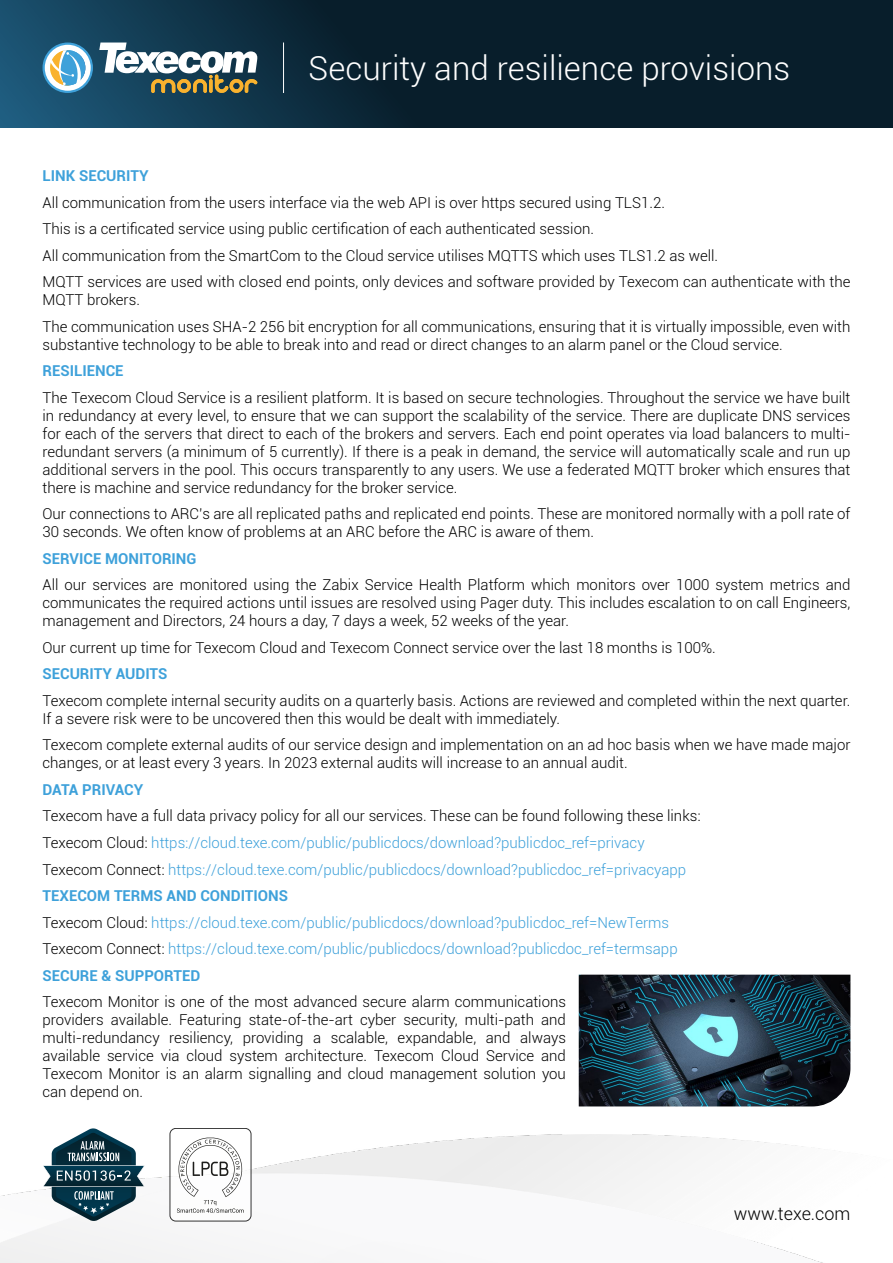
<style>
.page{position:relative;width:893px;height:1263px;background:#fff}
.page>*{position:absolute;margin:0;border:0;box-sizing:border-box;transform-origin:0 0}
.t1{font:300 33px "Roboto";color:#fff}
.t2{font:300 18px "Roboto";color:#000}
.t3{font:300 15px/18px "Roboto";color:#000}
.t4{font:300 15px "Roboto";color:#3ea1da}
.t5{font:700 15px "Roboto";color:#3ea1da}
.s1{color:#000}
</style>
<div class="page">
<svg style="left:0;top:0;width:893px;height:128px;background:#0b2738"></svg>
<hr style="left:283px;top:43px;width:1px;height:50px;background:#fff">
<svg style="left:43px;top:43px;width:50px;height:50px"></svg>
<svg style="left:99px;top:43px;width:159px;height:50px"></svg>
<img style="left:0;top:1134px;width:823px;height:129px">
<svg style="left:43px;top:1128px;width:102px;height:93px"></svg>
<div style="left:170px;top:1128px;width:81px;height:93px;background:#fff;border-radius:6px"></div>
<div style="left:170px;top:1128px;width:81px;height:93px;border:1px solid #000;border-radius:6px"></div>
<svg style="left:177px;top:1137px;width:67px;height:76px"></svg>
<img style="left:579px;top:975px;width:271px;height:131px">
<p class="t1" style="left:308px;top:46px;width:483px">Security and resilience provisions</p>
<p class="t5" style="left:43px;top:165px;width:108px">LINK SECURITY</p>
<p class="t3" style="left:43px;top:193px;width:624px">All communication from the users interface via the web API is over https secured using TLS1.2.</p>
<p class="t3" style="left:43px;top:220px;width:553px">This is a certificated service using public certification of each authenticated session.</p>
<p class="t3" style="left:43px;top:246px;width:677px">All communication from the SmartCom to the Cloud service utilises MQTTS which uses TLS1.2 as well.</p>
<p class="t3" style="left:43px;top:273px;width:809px">MQTT services are used with closed end points, only devices and software provided by Texecom can authenticate with the<br>MQTT brokers.</p>
<p class="t3" style="left:43px;top:317px;width:809px">The communication uses SHA-2 256 bit encryption for all communications, ensuring that it is virtually impossible, even with substantive technology to be able to break into and read or direct changes to an alarm panel or the Cloud service.</p>
<p class="t5" style="left:43px;top:360px;width:83px">RESILIENCE</p>
<p class="t3" style="left:43px;top:388px;width:809px;text-align:justify">The Texecom Cloud Service is a resilient platform. It is based on secure technologies. Throughout the service we have built in redundancy at every level, to ensure that we can support the scalability of the service. There are duplicate DNS services for each of the servers that direct to each of the brokers and servers. Each end point operates via load balancers to multi&shy;redundant servers (a minimum of 5 currently). If there is a peak in demand, the service will automatically scale and run up additional servers in the pool. This occurs transparently to any users. We use a federated MQTT broker which ensures that there is machine and service redundancy for the broker service.</p>
<p class="t3" style="left:43px;top:505px;width:809px">Our connections to ARC’s are all replicated paths and replicated end points. These are monitored normally with a poll rate of<br>30 seconds. We often know of problems at an ARC before the ARC is aware of them.</p>
<p class="t5" style="left:43px;top:548px;width:155px">SERVICE MONITORING</p>
<p class="t3" style="left:43px;top:576px;width:809px;text-align:justify">All our services are monitored using the Zabix Service Health Platform which monitors over 1000 system metrics and communicates the required actions until issues are resolved using Pager duty. This includes escalation to on call Engineers, management and Directors, 24 hours a day, 7 days a week, 52 weeks of the year.</p>
<p class="t3" style="left:43px;top:638px;width:675px">Our current up time for Texecom Cloud and Texecom Connect service over the last 18 months is 100%.</p>
<p class="t5" style="left:43px;top:663px;width:126px">SECURITY AUDITS</p>
<p class="t3" style="left:43px;top:691px;width:809px">Texecom complete internal security audits on a quarterly basis. Actions are reviewed and completed within the next quarter.<br>If a severe risk were to be uncovered then this would be dealt with immediately.</p>
<p class="t3" style="left:43px;top:736px;width:809px">Texecom complete external audits of our service design and implementation on an ad hoc basis when we have made major changes, or at least every 3 years. In 2023 external audits will increase to an annual audit.</p>
<p class="t5" style="left:43px;top:779px;width:102px">DATA PRIVACY</p>
<p class="t3" style="left:43px;top:807px;width:659px">Texecom have a full data privacy policy for all our services. These can be found following these links:</p>
<p class="t4" style="left:43px;top:832px;width:604px"><span class="s1">Texecom Cloud:</span> https://cloud.texe.com/public/publicdocs/download?publicdoc_ref=privacy</p>
<p class="t4" style="left:43px;top:859px;width:645px"><span class="s1">Texecom Connect:</span> https://cloud.texe.com/public/publicdocs/download?publicdoc_ref=privacyapp</p>
<p class="t5" style="left:43px;top:885px;width:247px">TEXECOM TERMS AND CONDITIONS</p>
<p class="t4" style="left:43px;top:912px;width:628px"><span class="s1">Texecom Cloud:</span> https://cloud.texe.com/public/publicdocs/download?publicdoc_ref=NewTerms</p>
<p class="t4" style="left:43px;top:938px;width:637px"><span class="s1">Texecom Connect:</span> https://cloud.texe.com/public/publicdocs/download?publicdoc_ref=termsapp</p>
<p class="t5" style="left:43px;top:965px;width:159px">SECURE &amp; SUPPORTED</p>
<p class="t3" style="left:43px;top:992px;width:525px;text-align:justify">Texecom Monitor is one of the most advanced secure alarm communications providers available. Featuring state-of-the-art cyber security, multi-path and multi-redundancy resiliency, providing a scalable, expandable, and always available service via cloud system architecture. Texecom Cloud Service and Texecom Monitor is an alarm signalling and cloud management solution you can depend on.</p>
<p class="t2" style="left:734px;top:1201px;width:118px">www.texe.com</p>
</div>
